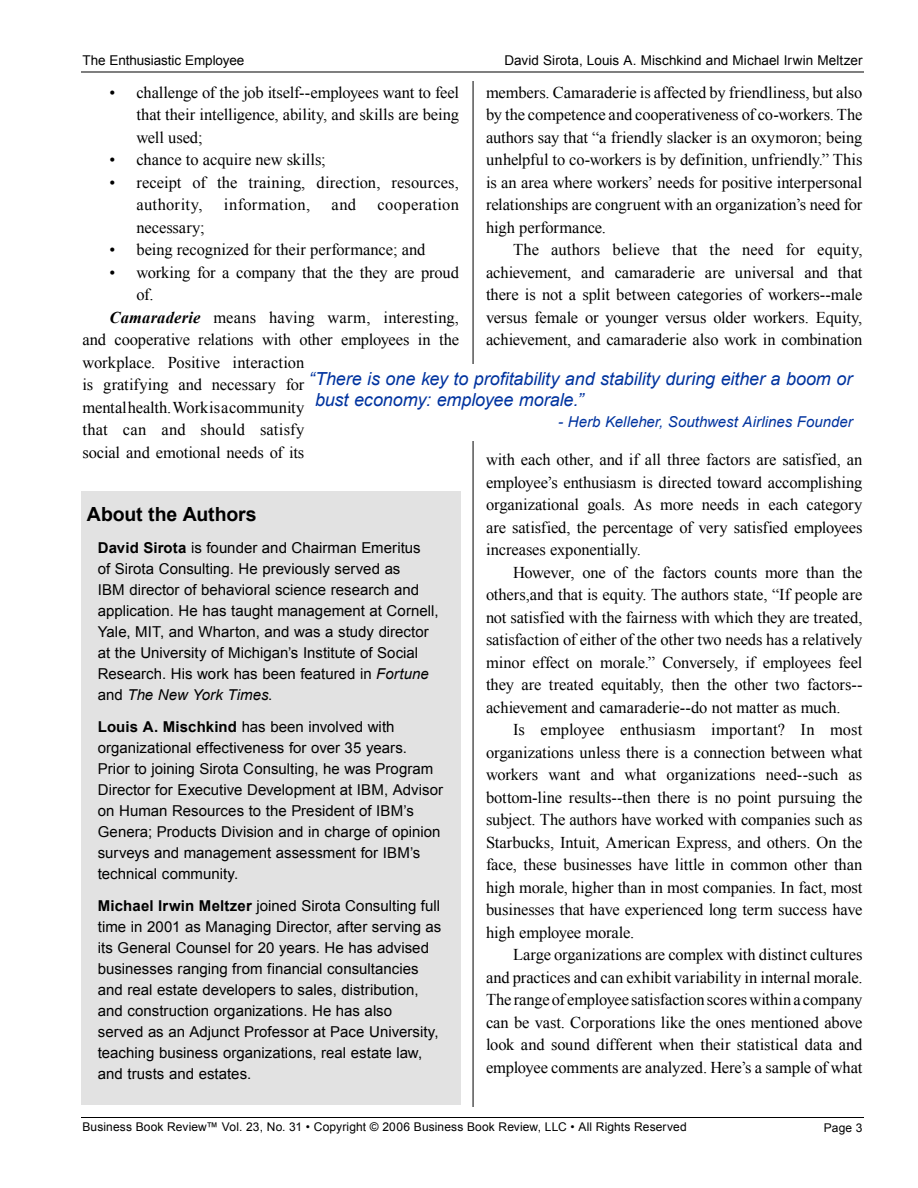
<style>
.page{position:relative;width:918px;height:1188px;background:#fff}
.page>*{position:absolute;margin:0;border:0;box-sizing:border-box;transform-origin:0 0}
.Authors{font:700 19.5px "Arial";letter-spacing:-.005em;color:#000}
.Callout_Ital_quotes{font:italic 18px/21px "Arial";letter-spacing:-.005em;color:#00339f}
.Body_Copy{font:16.5px/22.5px "Times New Roman";letter-spacing:-.005em;color:#000;text-align:justify}
.Body_Copy-2{font:16.5px "Times New Roman";letter-spacing:.02em;color:#000}
.About_the_Authors{font:15px/21px "Arial";color:#000}
.Callout_Ital_quotes-2{font:italic 15px "Arial";color:#00339f}
.t1{font:13.5px "Arial";letter-spacing:.005em;color:#000}
.t2{font:12px "Arial";letter-spacing:.01em;color:#000}
.s1{font-weight:700;font-style:italic}
.s2{font-weight:700}
.s3{font-style:italic}
</style>
<div class="page">
<hr style="left:81px;top:72px;width:783px;height:1px;background:#000">
<hr style="left:81px;top:1117px;width:783px;height:1px;background:#000">
<hr style="left:473px;top:81px;width:1px;height:1026px;background:#000">
<div style="left:81px;top:491px;width:379px;height:614px;background:#e2e2e2"></div>
<p class="t1" style="left:82px;top:53px;width:163px">The Enthusiastic Employee</p>
<p class="t1" style="left:504px;top:53px;width:360px">David Sirota, Louis A. Mischkind and Michael Irwin Meltzer</p>
<p class="Body_Copy" style="left:137px;top:80px;width:324px;text-indent:-27px">• challenge of the job itself--employees want to feel that their intelligence, ability, and skills are being well used;</p>
<p class="Body_Copy" style="left:110px;top:148px;width:218px">• chance to acquire new skills;</p>
<p class="Body_Copy" style="left:137px;top:170px;width:324px;text-indent:-27px">• receipt of the training, direction, resources, authority,</p>
<p class="Body_Copy" style="left:486px;top:80px;width:378px">members. Camaraderie is affected by friendliness, but also by the competence and cooperativeness of co-workers. The authors say that “a friendly slacker is an oxymoron; being unhelpful to co-workers is by definition, unfriendly.” This is an area where workers’ needs for positive interpersonal relationships are congruent with an organization’s need for high performance.</p>
<p class="Body_Copy" style="left:486px;top:238px;width:378px;text-indent:27px">The authors believe that the need for equity, achievement, and camaraderie are universal and that there is not a split between categories of workers--male versus female or younger versus older workers. Equity, achievement, and camaraderie also work in combination</p>
<p class="Body_Copy-2" style="left:224px;top:195px;width:88px">information,</p>
<p class="Body_Copy" style="left:332px;top:193px;width:26px">and</p>
<p class="Body_Copy-2" style="left:378px;top:195px;width:83px">cooperation</p>
<p class="Body_Copy" style="left:137px;top:215px;width:70px">necessary;</p>
<p class="Body_Copy" style="left:110px;top:238px;width:318px">• being recognized for their performance; and</p>
<p class="Body_Copy" style="left:137px;top:260px;width:324px;text-indent:-27px">• working for a company that the they are proud of.</p>
<p class="Body_Copy" style="left:82px;top:305px;width:378px;text-align:left;text-indent:27px"><span class="s1">Camaraderie</span> means having warm, interesting, and cooperative relations with other employees in the workplace. Positive interaction<br>is gratifying and necessary for<br>mental health. Work is a community<br>that can and should satisfy<br>social and emotional needs of its</p>
<p class="Callout_Ital_quotes" style="left:315px;top:368px;width:539px;text-indent:-6px">“There is one key to profitability and stability during either a boom or bust economy: employee morale.”</p>
<p class="Callout_Ital_quotes-2" style="left:558px;top:413px;width:296px">- Herb Kelleher, Southwest Airlines Founder</p>
<p class="Body_Copy" style="left:486px;top:448px;width:378px">with each other, and if all three factors are satisfied, an employee’s enthusiasm is directed toward accomplishing organizational goals. As more needs in each category are satisfied, the percentage of very satisfied employees increases exponentially.</p>
<p class="Body_Copy" style="left:486px;top:560px;width:378px;text-indent:27px">However, one of the factors counts more than the others,and that is equity. The authors state, “If people are not satisfied with the fairness with which they are treated, satisfaction of either of the other two needs has a relatively minor effect on morale.” Conversely, if employees feel they are treated equitably, then the other two factors-- achievement and camaraderie--do not matter as much.</p>
<p class="Body_Copy" style="left:486px;top:718px;width:378px;text-indent:27px">Is employee enthusiasm important? In most organizations unless there is a connection between what workers want and what organizations need--such as bottom-line results--then there is no point pursuing the subject. The authors have worked with companies such as Starbucks, Intuit, American Express, and others. On the face, these businesses have little in common other than high morale, higher than in most companies. In fact, most businesses that have experienced long term success have high employee morale.</p>
<p class="Body_Copy" style="left:486px;top:943px;width:378px;text-indent:27px">Large organizations are complex with distinct cultures and practices and can exhibit variability in internal morale.<br>The range of employee satisfaction scores within a company can be vast. Corporations like the ones mentioned above look and sound different when their statistical data and employee comments are analyzed. Here’s a sample of what</p>
<p class="Authors" style="left:87px;top:504px;width:171px">About the Authors</p>
<p class="About_the_Authors" style="left:98px;top:537px;width:342px"><span class="s2">David Sirota</span> is founder and Chairman Emeritus<br>of Sirota Consulting. He previously served as<br>IBM director of behavioral science research and application. He has taught management at Cornell, Yale, MIT, and Wharton, and was a study director at the University of Michigan’s Institute of Social Research. His work has been featured in <span class="s3">Fortune </span>and <span class="s3">The New York Times</span>.</p>
<p class="About_the_Authors" style="left:98px;top:716px;width:347px"><span class="s2">Louis A. Mischkind</span> has been involved with organizational effectiveness for over 35 years.<br>Prior to joining Sirota Consulting, he was Program Director for Executive Development at IBM, Advisor on Human Resources to the President of IBM’s Genera; Products Division and in charge of opinion surveys and management assessment for IBM’s technical community.</p>
<p class="About_the_Authors" style="left:98px;top:895px;width:345px"><span class="s2">Michael Irwin Meltzer</span> joined Sirota Consulting full time in 2001 as Managing Director, after serving as its General Counsel for 20 years. He has advised businesses ranging from financial consultancies and real estate developers to sales, distribution, and construction organizations. He has also served as an Adjunct Professor at Pace University, teaching business organizations, real estate law, and trusts and estates.</p>
<p class="t2" style="left:82px;top:1121px;width:606px">Business Book Review™ Vol. 23, No. 31 • Copyright © 2006 Business Book Review, LLC • All Rights Reserved</p>
<p class="t2" style="left:824px;top:1121px;width:40px">Page 3</p>
</div>
